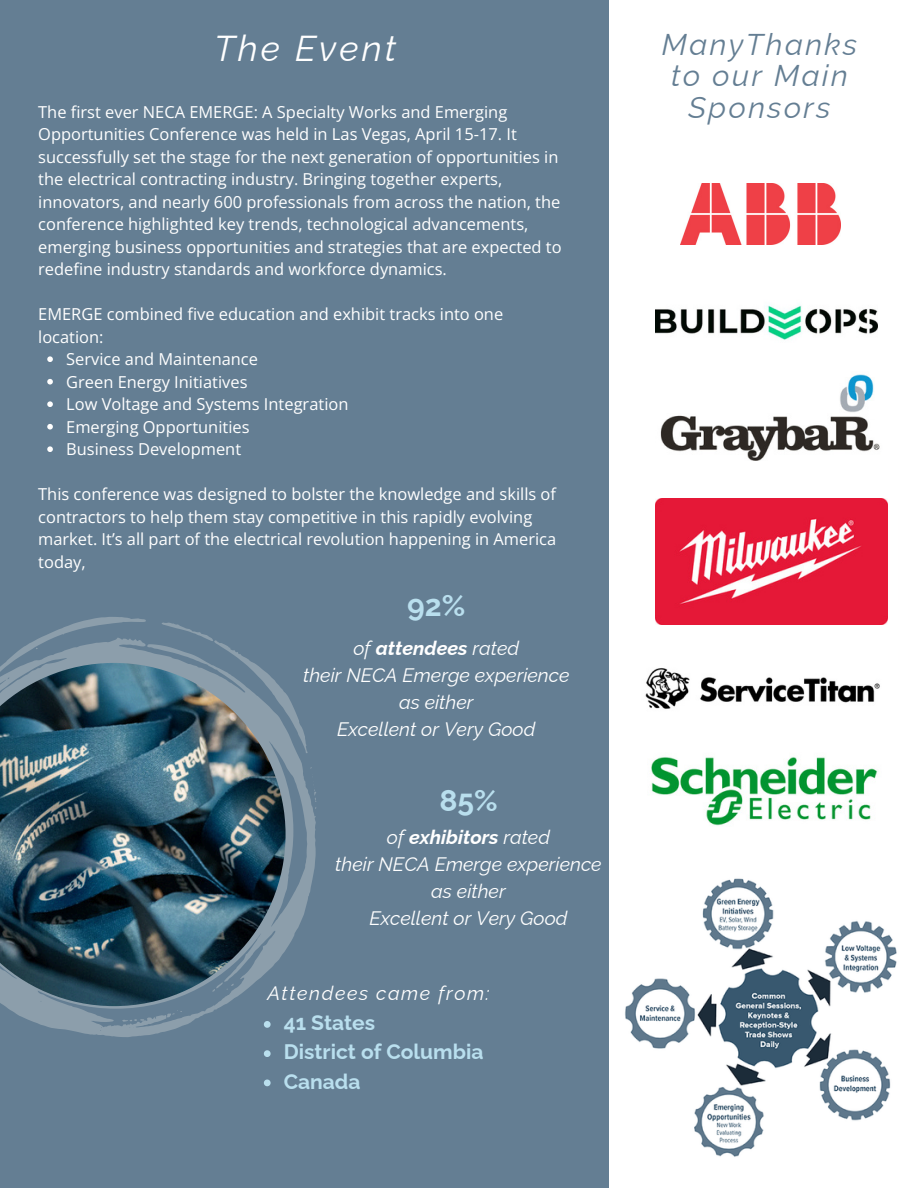
<style>
.page{position:relative;width:918px;height:1188px;background:#fff}
.page>*{position:absolute;margin:0;border:0;box-sizing:border-box;transform-origin:0 0}
.t1{font:italic 36px "Raleway";letter-spacing:.08em;color:#fff}
.t2{font:italic 30px/31.5px "Raleway";letter-spacing:.08em;color:#647e93;text-align:center}
.t3{font:700 30px "Raleway";color:#b9dfee}
.t4{font:700 21px "Raleway";color:#b9dfee}
.t5{font:italic 19.5px/27px "Raleway";color:#fff;text-align:center}
.t6{font:italic 19.5px "Raleway";letter-spacing:.08em;color:#fff}
.t7{font:16.5px/22.5px "Open Sans";color:#fff}
.s1{font-weight:700}
</style>
<div class="page">
<div style="left:0;top:0;width:609px;height:1188px;background:#647e93"></div>
<img style="left:681px;top:183px;width:159px;height:61px">
<img style="left:656px;top:305px;width:221px;height:35px">
<img style="left:660px;top:374px;width:220px;height:86px">
<img style="left:656px;top:498px;width:232px;height:126px">
<img style="left:645px;top:668px;width:235px;height:41px">
<img style="left:651px;top:757px;width:227px;height:69px">
<svg style="left:5px;top:617px;width:311px;height:420px"></svg>
<svg style="left:162px;top:622px;width:147px;height:134px"></svg>
<svg style="left:312px;top:775px;width:4px;height:40px"></svg>
<svg style="left:122px;top:1019px;width:15px;height:3px"></svg>
<svg style="left:161px;top:1010px;width:21px;height:8px"></svg>
<svg style="left:47px;top:356px;width:6px;height:6px"></svg>
<svg style="left:47px;top:379px;width:6px;height:6px"></svg>
<svg style="left:47px;top:401px;width:6px;height:6px"></svg>
<svg style="left:47px;top:424px;width:6px;height:6px"></svg>
<svg style="left:47px;top:446px;width:6px;height:6px"></svg>
<img style="left:0;top:663px;width:286px;height:343px">
<img style="left:625px;top:878px;width:272px;height:279px">
<svg style="left:264px;top:1021px;width:7px;height:7px"></svg>
<svg style="left:264px;top:1050px;width:7px;height:7px"></svg>
<svg style="left:264px;top:1080px;width:7px;height:6px"></svg>
<p class="t1" style="left:214px;top:27px;width:184px">The Event</p>
<p class="t2" style="left:662px;top:29px;width:197px">ManyThanks to our Main<br>Sponsors</p>
<p class="t7" style="left:38px;top:100px;width:525px">The first ever NECA EMERGE: A Specialty Works and Emerging Opportunities Conference was held in Las Vegas, April 15-17. It successfully set the stage for the next generation of opportunities in the electrical contracting industry. Bringing together experts, innovators, and nearly 600 professionals from across the nation, the conference highlighted key trends, technological advancements, emerging business opportunities and strategies that are expected to redefine industry standards and workforce dynamics.</p>
<p class="t7" style="left:38px;top:303px;width:467px">EMERGE combined five education and exhibit tracks into one location:</p>
<h1 class="t7" style="left:66px;top:348px;width:193px">Service and Maintenance</h1>
<h2 class="t7" style="left:66px;top:370px;width:183px">Green Energy Initiatives</h2>
<p class="t7" style="left:66px;top:393px;width:284px">Low Voltage and Systems Integration</p>
<p class="t7" style="left:66px;top:415px;width:185px">Emerging Opportunities</p>
<h4 class="t7" style="left:66px;top:438px;width:176px">Business Development</h4>
<h2 class="t7" style="left:38px;top:483px;width:519px">This conference was designed to bolster the knowledge and skills of contractors to help them stay competitive in this rapidly evolving market. It’s all part of the electrical revolution happening in America today,</h2>
<h3 class="t3" style="left:407px;top:588px;width:60px">92%</h3>
<p class="t5" style="left:303px;top:635px;width:268px">of <span class="s1">attendees</span> rated<br>their NECA Emerge experience as either<br>Excellent or Very Good</p>
<p class="t3" style="left:439px;top:783px;width:60px">85%</p>
<p class="t5" style="left:335px;top:824px;width:268px">of <span class="s1">exhibitors</span> rated<br>their NECA Emerge experience as either<br>Excellent or Very Good</p>
<p class="t6" style="left:267px;top:982px;width:224px">Attendees came from:</p>
<p class="t4" style="left:284px;top:1010px;width:93px">41 States</p>
<p class="t4" style="left:284px;top:1040px;width:201px">District of Columbia</p>
<p class="t4" style="left:284px;top:1069px;width:78px">Canada</p>
</div>
